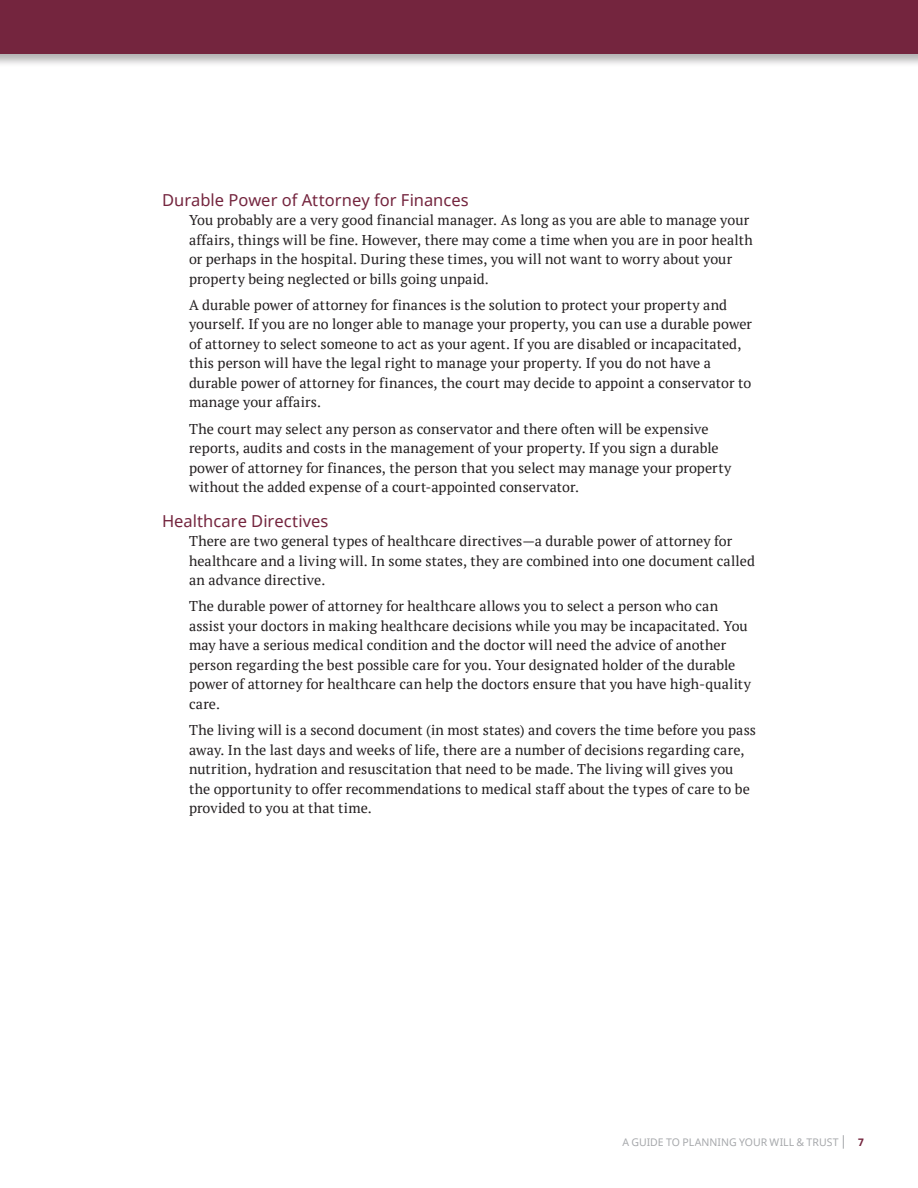
<style>
.page{position:relative;width:918px;height:1188px;background:#fff}
.page>*{position:absolute;margin:0;border:0;box-sizing:border-box;transform-origin:0 0}
.t1{font:16.5px "Noto Sans";letter-spacing:.005em;color:#74253e}
.t2{font:14.25px/19.5px "PT Serif";letter-spacing:.005em;color:#231f20}
.t3{font:10.5px "Noto Sans";color:#a7a9ac}
.t4{font:700 10.5px "Noto Sans";color:#74253e}
</style>
<div class="page">
<svg style="left:843px;top:1135px;width:1px;height:14px"></svg>
<div style="left:0;top:0;width:918px;height:68px;background:#231f20;opacity:.35"></div>
<div style="left:0;top:0;width:918px;height:53px;background:#74253e"></div>
<p class="t1" style="left:162px;top:188px;width:308px">Durable Power of Attorney for Finances</p>
<p class="t2" style="left:189px;top:210px;width:565px">You probably are a very good financial manager. As long as you are able to manage your affairs, things will be fine. However, there may come a time when you are in poor health or perhaps in the hospital. During these times, you will not want to worry about your property being neglected or bills going unpaid.</p>
<p class="t2" style="left:189px;top:295px;width:565px">A durable power of attorney for finances is the solution to protect your property and yourself. If you are no longer able to manage your property, you can use a durable power of attorney to select someone to act as your agent. If you are disabled or incapacitated, this person will have the legal right to manage your property. If you do not have a durable power of attorney for finances, the court may decide to appoint a conservator to manage your affairs.</p>
<p class="t2" style="left:189px;top:419px;width:544px">The court may select any person as conservator and there often will be expensive reports, audits and costs in the management of your property. If you sign a durable power of attorney for finances, the person that you select may manage your property without the added expense of a court-appointed conservator.</p>
<p class="t1" style="left:162px;top:509px;width:168px">Healthcare Directives</p>
<p class="t2" style="left:189px;top:531px;width:567px">There are two general types of healthcare directives—a durable power of attorney for healthcare and a living will. In some states, they are combined into one document called an advance directive.</p>
<p class="t2" style="left:189px;top:596px;width:563px">The durable power of attorney for healthcare allows you to select a person who can assist your doctors in making healthcare decisions while you may be incapacitated. You may have a serious medical condition and the doctor will need the advice of another person regarding the best possible care for you. Your designated holder of the durable power of attorney for healthcare can help the doctors ensure that you have high-quality care.</p>
<p class="t2" style="left:189px;top:720px;width:569px">The living will is a second document (in most states) and covers the time before you pass away. In the last days and weeks of life, there are a number of decisions regarding care, nutrition, hydration and resuscitation that need to be made. The living will gives you the opportunity to offer recommendations to medical staff about the types of care to be provided to you at that time.</p>
<p class="t3" style="left:622px;top:1135px;width:218px">A GUIDE TO PLANNING YOUR WILL &amp; TRUST</p>
<p class="t4" style="left:858px;top:1135px;width:7px">7</p>
</div>
